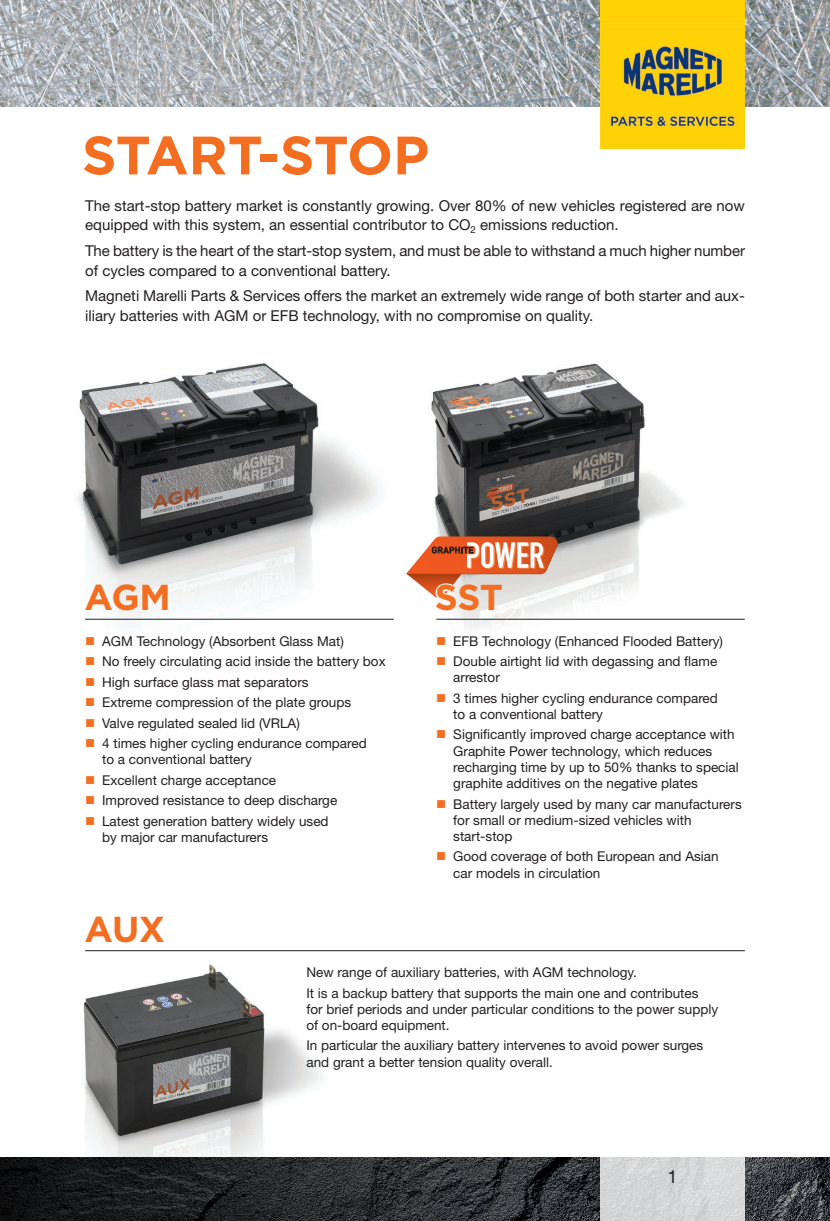
<style>
.page{position:relative;width:830px;height:1221px;background:#fff}
.page>*{position:absolute;margin:0;border:0;box-sizing:border-box;transform-origin:0 0}
.t1{font:700 54px "Gotham";letter-spacing:-.015em;color:#f36e21}
.t2{font:700 36px "Gotham";letter-spacing:-.015em;color:#f36e21}
.t3{font:18px "Helvetica Neue LT Std";color:#231f20}
.t4{font:15px/19.5px "Helvetica Neue LT Std";color:#231f20}
.t5{font:13.5px/16.2px "Helvetica Neue LT Std";color:#231f20}
.s1{color:#f36e21}
.s2{color:#fff}
</style>
<div class="page">
<img style="left:0;top:0;width:829px;height:106px">
<svg style="left:0;top:1157px;width:829px;height:63px;background:#2b2e31"></svg>
<svg style="left:81px;top:1157px;width:276px;height:63px;background:#222426"></svg>
<img style="left:81px;top:997px;width:249px;height:199px">
<img style="left:78px;top:364px;width:302px;height:167px">
<img style="left:431px;top:363px;width:258px;height:266px">
<div style="left:600px;top:0;width:144px;height:149px;background:#fed105"></div>
<img style="left:600px;top:23px;width:144px;height:126px">
<div style="left:600px;top:1157px;width:144px;height:63px;background:#d5d6d7"></div>
<svg style="left:85px;top:531px;width:309px;height:90px"></svg>
<hr style="left:85px;top:619px;width:308px;height:1px;background:#231f20">
<hr style="left:85px;top:950px;width:659px;height:1px;background:#231f20">
<svg style="left:406px;top:536px;width:151px;height:62px"></svg>
<hr style="left:436px;top:619px;width:308px;height:1px;background:#231f20">
<h1 class="t1" style="left:82px;top:119px;width:348px">START‑STOP</h1>
<p class="t4" style="left:85px;top:195px;width:661px">The start‑stop battery market is constantly growing. Over 80% of new vehicles registered are now equipped with this system, an essential contributor to CO<sub>2</sub> emissions reduction.</p>
<p class="t4" style="left:85px;top:241px;width:661px">The battery is the heart of the start‑stop system, and must be able to withstand a much higher number of cycles compared to a conventional battery.</p>
<p class="t4" style="left:85px;top:286px;width:661px">Magneti Marelli Parts &amp; Services offers the market an extremely wide range of both starter and aux‑ iliary batteries with AGM or EFB technology, with no compromise on quality.</p>
<h2 class="t2" style="left:84px;top:574px;width:88px">AGM</h2>
<p class="t5" style="left:85px;top:632px;width:260px"><span class="s1">■</span> AGM Technology (Absorbent Glass Mat)</p>
<p class="t5" style="left:85px;top:653px;width:302px"><span class="s1">■</span> No freely circulating acid inside the battery box</p>
<p class="t5" style="left:85px;top:673px;width:225px"><span class="s1">■</span> High surface glass mat separators</p>
<p class="t5" style="left:85px;top:694px;width:267px"><span class="s1">■</span> Extreme compression of the plate groups</p>
<p class="t5" style="left:85px;top:714px;width:216px"><span class="s1">■</span> Valve regulated sealed lid (VRLA)</p>
<p class="t5" style="left:102px;top:734px;width:266px;text-indent:-17px"><span class="s1">■</span> 4 times higher cycling endurance compared to a conventional battery</p>
<p class="t5" style="left:85px;top:771px;width:192px"><span class="s1">■</span> Excellent charge acceptance</p>
<p class="t5" style="left:85px;top:792px;width:253px"><span class="s1">■</span> Improved resistance to deep discharge</p>
<p class="t5" style="left:102px;top:812px;width:228px;text-indent:-17px"><span class="s1">■</span> Latest generation battery widely used by major car manufacturers</p>
<h2 class="t2" style="left:84px;top:905px;width:82px">AUX</h2>
<h2 class="t2" style="left:434px;top:574px;width:70px"><span class="s2">S</span>ST</h2>
<p class="t5" style="left:436px;top:632px;width:288px"><span class="s1">■</span> EFB Technology (Enhanced Flooded Battery)</p>
<p class="t5" style="left:453px;top:653px;width:265px;text-indent:-17px"><span class="s1">■</span> Double airtight lid with degassing and flame arrestor</p>
<p class="t5" style="left:453px;top:689px;width:266px;text-indent:-17px"><span class="s1">■</span> 3 times higher cycling endurance compared to a conventional battery</p>
<p class="t5" style="left:453px;top:726px;width:287px;text-indent:-17px"><span class="s1">■</span> Significantly improved charge acceptance with Graphite Power technology, which reduces recharging time by up to 50% thanks to special graphite additives on the negative plates</p>
<p class="t5" style="left:453px;top:795px;width:290px;text-indent:-17px"><span class="s1">■</span> Battery largely used by many car manufacturers for small or medium‑sized vehicles with start‑stop</p>
<p class="t5" style="left:453px;top:848px;width:267px;text-indent:-17px"><span class="s1">■</span> Good coverage of both European and Asian car models in circulation</p>
<p class="t5" style="left:306px;top:961px;width:393px;line-height:20.4px">New range of auxiliary batteries, with AGM technology.<br>It is a backup battery that supports the main one and contributes</p>
<p class="t5" style="left:306px;top:1000px;width:413px">for brief periods and under particular conditions to the power supply of on‑board equipment.</p>
<p class="t5" style="left:306px;top:1037px;width:398px">In particular the auxiliary battery intervenes to avoid power surges and grant a better tension quality overall.</p>
<h3 class="t3" style="left:667px;top:1165px;width:12px">1</h3>
</div>
